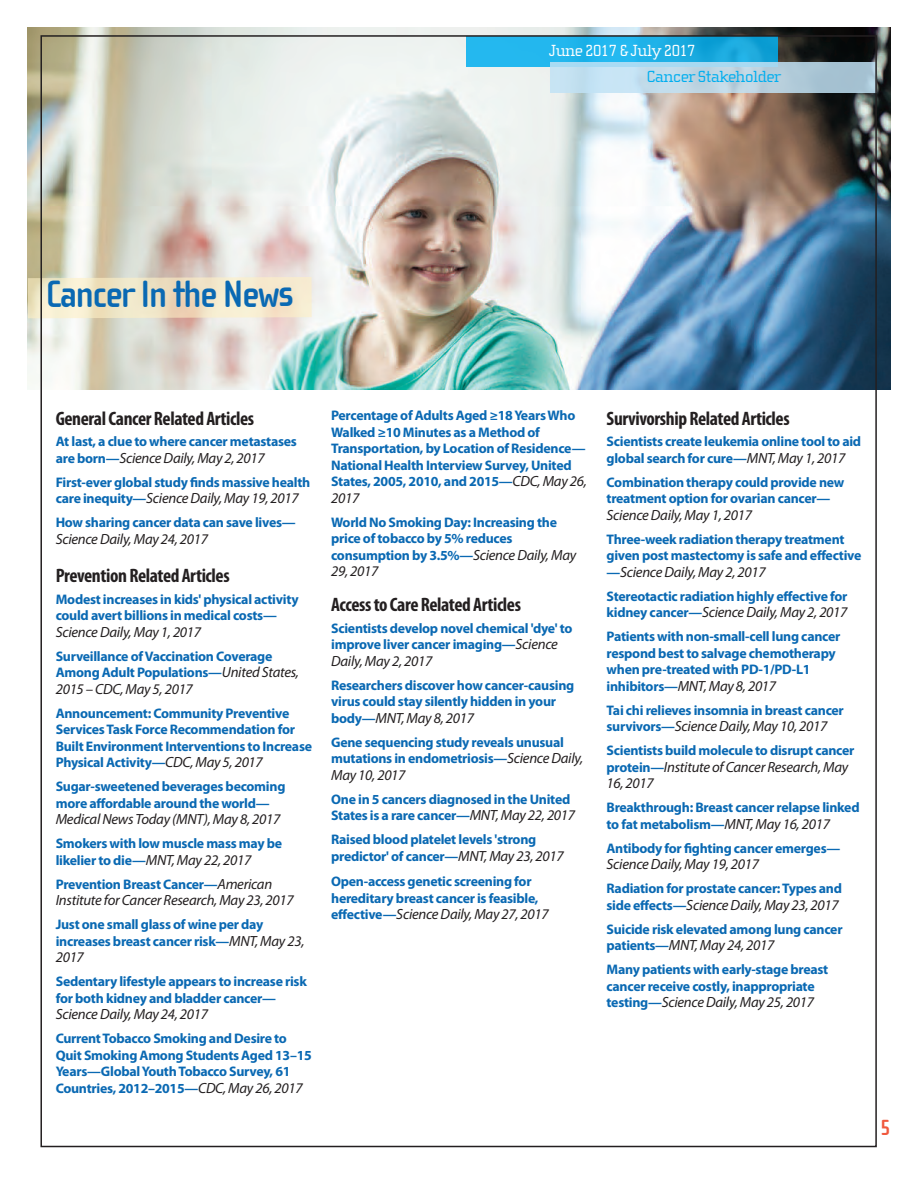
<style>
.page{position:relative;width:918px;height:1188px;background:#fff}
.page>*{position:absolute;margin:0;border:0;box-sizing:border-box;transform-origin:0 0}
.t1{font:700 39px "Cholla Sans";letter-spacing:-.045em;color:#0a69b3}
.t2{font:700 22.5px "Cholla Sans";color:#f0593e}
.t3{font:700 condensed 19.5px "Myriad Pro";letter-spacing:-.02em;color:#231f20}
.t4{font:16.5px "Cholla Slab";letter-spacing:-.035em;color:#fff}
.t5{font:16.5px "Cholla Slab";letter-spacing:-.035em;color:#00aeef}
.t6{font:italic 14.85px/16.5px "Myriad Pro";letter-spacing:-.02em;color:#231f20}
.t7{font:700 13.8px/16.5px "Myriad Pro";letter-spacing:-.02em;color:#0a69b3}
.s1{font-weight:700;font-style:normal;font-size:13.8px;color:#0a69b3}
.s2{font-weight:400;font-style:italic;font-size:14.85px;color:#231f20}
</style>
<div class="page">
<img style="left:28px;top:28px;width:862px;height:362px">
<svg style="left:28px;top:277px;width:284px;height:41px"></svg>
<div style="left:467px;top:36px;width:311px;height:31px;background:#00aeef;opacity:.85"></div>
<div style="left:551px;top:62px;width:326px;height:31px;background:#c1e2f5;opacity:.85"></div>
<p class="t4" style="left:549px;top:40px;width:148px">June 2017 &amp; July 2017</p>
<p class="t5" style="left:646px;top:67px;width:136px">Cancer Stakeholder</p>
<h1 class="t1" style="left:46px;top:271px;width:250px">Cancer In the News</h1>
<h3 class="t3" style="left:56px;top:411px;width:200px">General Cancer Related Articles</h3>
<p class="t7" style="left:56px;top:435px;width:243px">At last, a clue to where cancer metastases</p>
<p class="t6" style="left:56px;top:451px;width:211px"><span class="s1">are born—</span>Science Daily, May 2, 2017</p>
<p class="t7" style="left:56px;top:475px;width:256px">First-ever global study finds massive health</p>
<p class="t6" style="left:56px;top:491px;width:244px"><span class="s1">care inequity—</span>Science Daily, May 19, 2017</p>
<p class="t7" style="left:56px;top:516px;width:241px">How sharing cancer data can save lives—</p>
<p class="t6" style="left:56px;top:532px;width:154px">Science Daily, May 24, 2017</p>
<h3 class="t3" style="left:56px;top:568px;width:175px">Prevention Related Articles</h3>
<p class="t7" style="left:56px;top:592px;width:244px">Modest increases in kids' physical activity could avert billions in medical costs—</p>
<p class="t6" style="left:56px;top:625px;width:147px">Science Daily, May 1, 2017</p>
<p class="t7" style="left:56px;top:649px;width:245px">Surveillance of Vaccination Coverage<br>Among Adult Populations—<span class="s2">United States,</span></p>
<p class="t6" style="left:56px;top:682px;width:139px">2015 – CDC, May 5, 2017</p>
<p class="t7" style="left:56px;top:706px;width:258px">Announcement: Community Preventive Services Task Force Recommendation for Built Environment Interventions to Increase Physical Activity—<span class="s2">CDC, May 5, 2017</span></p>
<p class="t7" style="left:56px;top:779px;width:231px">Sugar-sweetened beverages becoming more affordable around the world—</p>
<p class="t6" style="left:56px;top:812px;width:226px">Medical News Today (MNT), May 8, 2017</p>
<p class="t7" style="left:56px;top:836px;width:228px">Smokers with low muscle mass may be likelier to die—<span class="s2">MNT, May 22, 2017</span></p>
<p class="t7" style="left:56px;top:877px;width:218px">Prevention Breast Cancer—<span class="s2">American</span></p>
<p class="t6" style="left:56px;top:893px;width:240px">Institute for Cancer Research, May 23, 2017</p>
<p class="t7" style="left:56px;top:917px;width:250px">Just one small glass of wine per day increases breast cancer risk—<span class="s2">MNT, May 23,</span></p>
<p class="t6" style="left:56px;top:950px;width:30px">2017</p>
<p class="t7" style="left:56px;top:974px;width:253px">Sedentary lifestyle appears to increase risk for both kidney and bladder cancer—</p>
<p class="t6" style="left:56px;top:1007px;width:154px">Science Daily, May 24, 2017</p>
<p class="t7" style="left:56px;top:1031px;width:258px">Current Tobacco Smoking and Desire to Quit Smoking Among Students Aged 13–15<br>Years—Global Youth Tobacco Survey, 61<br>Countries, 2012–2015—<span class="s2">CDC, May 26, 2017</span></p>
<p class="t7" style="left:331px;top:408px;width:257px">Percentage of Adults Aged ≥18 Years Who Walked ≥10 Minutes as a Method of Transportation, by Location of Residence— National Health Interview Survey, United States, 2005, 2010, and 2015—<span class="s2">CDC, May 26,</span></p>
<p class="t6" style="left:331px;top:491px;width:30px">2017</p>
<p class="t7" style="left:331px;top:515px;width:247px">World No Smoking Day: Increasing the price of tobacco by 5% reduces consumption by 3.5%—<span class="s2">Science Daily, May</span></p>
<p class="t6" style="left:331px;top:564px;width:49px">29, 2017</p>
<h3 class="t3" style="left:331px;top:598px;width:191px">Access to Care Related Articles</h3>
<p class="t7" style="left:331px;top:621px;width:243px">Scientists develop novel chemical 'dye' to improve liver cancer imaging—<span class="s2">Science</span></p>
<p class="t6" style="left:331px;top:654px;width:103px">Daily, May 2, 2017</p>
<p class="t7" style="left:331px;top:678px;width:245px">Researchers discover how cancer-causing virus could stay silently hidden in your</p>
<p class="t6" style="left:331px;top:711px;width:144px"><span class="s1">body—</span>MNT, May 8, 2017</p>
<p class="t7" style="left:331px;top:735px;width:254px">Gene sequencing study reveals unusual mutations in endometriosis—<span class="s2">Science Daily,</span></p>
<p class="t6" style="left:331px;top:768px;width:76px">May 10, 2017</p>
<p class="t7" style="left:331px;top:792px;width:246px">One in 5 cancers diagnosed in the United<br>States is a rare cancer—<span class="s2">MNT, May 22, 2017</span></p>
<p class="t7" style="left:331px;top:833px;width:234px">Raised blood platelet levels 'strong predictor' of cancer—<span class="s2">MNT, May 23, 2017</span></p>
<p class="t7" style="left:331px;top:875px;width:209px">Open-access genetic screening for hereditary breast cancer is feasible,</p>
<p class="t6" style="left:331px;top:907px;width:219px"><span class="s1">effective—</span>Science Daily, May 27, 2017</p>
<h3 class="t3" style="left:607px;top:411px;width:185px">Survivorship Related Articles</h3>
<p class="t7" style="left:607px;top:435px;width:256px">Scientists create leukemia online tool to aid global search for cure—<span class="s2">MNT, May 1, 2017</span></p>
<p class="t7" style="left:607px;top:475px;width:239px">Combination therapy could provide new treatment option for ovarian cancer—</p>
<p class="t6" style="left:607px;top:508px;width:147px">Science Daily, May 1, 2017</p>
<p class="t7" style="left:607px;top:532px;width:256px">Three-week radiation therapy treatment given post mastectomy is safe and effective</p>
<p class="t6" style="left:607px;top:565px;width:161px"><span class="s1">—</span>Science Daily, May 2, 2017</p>
<p class="t7" style="left:607px;top:589px;width:242px">Stereotactic radiation highly effective for</p>
<p class="t6" style="left:607px;top:605px;width:242px"><span class="s1">kidney cancer—</span>Science Daily, May 2, 2017</p>
<p class="t7" style="left:607px;top:630px;width:235px">Patients with non-small-cell lung cancer respond best to salvage chemotherapy when pre-treated with PD-1/PD-L1</p>
<p class="t6" style="left:607px;top:679px;width:171px"><span class="s1">inhibitors—</span>MNT, May 8, 2017</p>
<p class="t7" style="left:607px;top:703px;width:239px">Tai chi relieves insomnia in breast cancer</p>
<p class="t6" style="left:607px;top:719px;width:222px"><span class="s1">survivors—</span>Science Daily, May 10, 2017</p>
<p class="t7" style="left:607px;top:744px;width:249px">Scientists build molecule to disrupt cancer</p>
<p class="t6" style="left:607px;top:760px;width:243px"><span class="s1">protein—</span>Institute of Cancer Research, May<br>16, 2017</p>
<p class="t7" style="left:607px;top:801px;width:255px">Breakthrough: Breast cancer relapse linked to fat metabolism—<span class="s2">MNT, May 16, 2017</span></p>
<p class="t7" style="left:607px;top:841px;width:235px">Antibody for fighting cancer emerges—</p>
<p class="t6" style="left:607px;top:857px;width:154px">Science Daily, May 19, 2017</p>
<p class="t7" style="left:607px;top:882px;width:237px">Radiation for prostate cancer: Types and</p>
<p class="t6" style="left:607px;top:898px;width:234px"><span class="s1">side effects—</span>Science Daily, May 23, 2017</p>
<p class="t7" style="left:607px;top:922px;width:238px">Suicide risk elevated among lung cancer</p>
<p class="t6" style="left:607px;top:938px;width:169px"><span class="s1">patients—</span>MNT, May 24, 2017</p>
<p class="t7" style="left:607px;top:963px;width:223px">Many patients with early-stage breast cancer receive costly, inappropriate</p>
<p class="t6" style="left:607px;top:995px;width:209px"><span class="s1">testing—</span>Science Daily, May 25, 2017</p>
<h2 class="t2" style="left:880px;top:1114px;width:12px">5</h2>
</div>
